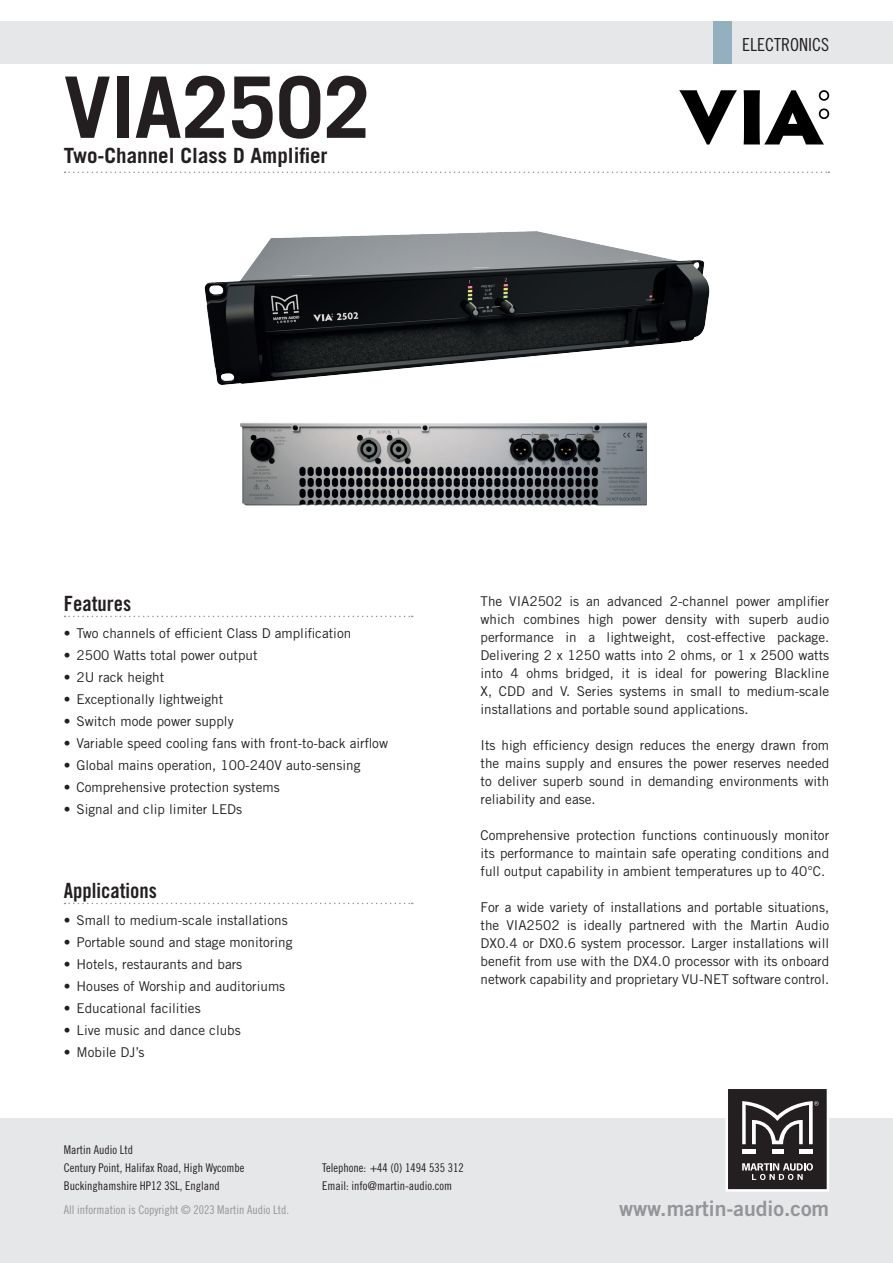
<style>
.page{position:relative;width:893px;height:1263px;background:#fff}
.page>*{position:absolute;margin:0;border:0;box-sizing:border-box;transform-origin:0 0}
.t1{font:700 84.9px "Trade Gothic";color:#231f20}
.t2{font:21.15px "Trade Gothic Bold Two";color:#939598}
.t3{font:700 21px "Trade Gothic";color:#231f20}
.t4{font:21px "Trade Gothic Bold Cond Twenty";color:#231f20}
.t5{font:18px "Trade Gothic Cond Eighteen";color:#231f20}
.t6{font:13.5px/18px "Trade Gothic";color:#231f20;text-align:justify}
.t7{font:12px/18px "Trade Gothic Cond Eighteen";color:#231f20}
.t8{font:12px "Trade Gothic Cond Eighteen";color:#939598}
</style>
<div class="page">
<div style="left:0;top:21px;width:893px;height:43px;background:#e6e7e9"></div>
<div style="left:0;top:1118px;width:893px;height:145px;background:#e6e7e9"></div>
<svg style="left:725px;top:1089px;width:104px;height:103px;background:#555253"></svg>
<svg style="left:65px;top:172px;width:764px;height:1px"></svg>
<svg style="left:65px;top:616px;width:348px;height:1px"></svg>
<svg style="left:65px;top:903px;width:348px;height:1px"></svg>
<div style="left:713px;top:21px;width:18px;height:43px;background:#94afbd"></div>
<svg style="left:679px;top:90px;width:58px;height:55px"></svg>
<svg style="left:744px;top:90px;width:85px;height:54px"></svg>
<img style="left:240px;top:422px;width:406px;height:84px">
<img style="left:204px;top:231px;width:506px;height:154px">
<h1 class="t1" style="left:64px;top:55px;width:308px">VIA2502</h1>
<h3 class="t3" style="left:64px;top:143px;width:265px">Two-Channel Class D Amplifier</h3>
<h3 class="t5" style="left:742px;top:34px;width:88px">ELECTRONICS</h3>
<h3 class="t4" style="left:64px;top:591px;width:69px">Features</h3>
<p class="t6" style="left:64px;top:624px;width:289px">• Two channels of efficient Class D amplification</p>
<p class="t6" style="left:64px;top:646px;width:195px">• 2500 Watts total power output</p>
<p class="t6" style="left:64px;top:668px;width:102px">• 2U rack height</p>
<p class="t6" style="left:64px;top:690px;width:161px">• Exceptionally lightweight</p>
<p class="t6" style="left:64px;top:712px;width:171px">• Switch mode power supply</p>
<p class="t6" style="left:64px;top:734px;width:326px">• Variable speed cooling fans with front-to-back airflow</p>
<p class="t6" style="left:64px;top:756px;width:298px">• Global mains operation, 100-240V auto-sensing</p>
<p class="t6" style="left:64px;top:778px;width:217px">• Comprehensive protection systems</p>
<p class="t6" style="left:64px;top:800px;width:180px">• Signal and clip limiter LEDs</p>
<h3 class="t4" style="left:64px;top:878px;width:95px">Applications</h3>
<p class="t6" style="left:64px;top:911px;width:225px">• Small to medium-scale installations</p>
<p class="t6" style="left:64px;top:933px;width:230px">• Portable sound and stage monitoring</p>
<p class="t6" style="left:64px;top:955px;width:180px">• Hotels, restaurants and bars</p>
<p class="t6" style="left:64px;top:977px;width:223px">• Houses of Worship and auditoriums</p>
<p class="t6" style="left:64px;top:999px;width:138px">• Educational facilities</p>
<p class="t6" style="left:64px;top:1021px;width:179px">• Live music and dance clubs</p>
<p class="t6" style="left:64px;top:1043px;width:82px">• Mobile DJ’s</p>
<p class="t6" style="left:480px;top:592px;width:350px">The VIA2502 is an advanced 2-channel power amplifier which combines high power density with superb audio performance in a lightweight, cost-effective package.<br>Delivering 2 x 1250 watts into 2 ohms, or 1 x 2500 watts into 4 ohms bridged, it is ideal for powering Blackline X, CDD and V. Series systems in small to medium-scale installations and portable sound applications.</p>
<p class="t6" style="left:480px;top:736px;width:350px">Its high efficiency design reduces the energy drawn from the mains supply and ensures the power reserves needed to deliver superb sound in demanding environments with reliability and ease.</p>
<p class="t6" style="left:480px;top:826px;width:350px">Comprehensive protection functions continuously monitor its performance to maintain safe operating conditions and full output capability in ambient temperatures up to 40°C.</p>
<p class="t6" style="left:480px;top:898px;width:350px">For a wide variety of installations and portable situations, the VIA2502 is ideally partnered with the Martin Audio DX0.4 or DX0.6 system processor. Larger installations will benefit from use with the DX4.0 processor with its onboard network capability and proprietary VU-NET software control.</p>
<p class="t7" style="left:64px;top:1140px;width:182px">Martin Audio Ltd<br>Century Point, Halifax Road, High Wycombe<br>Buckinghamshire HP12 3SL, England</p>
<p class="t8" style="left:64px;top:1202px;width:227px">All information is Copyright © 2023 Martin Audio Ltd.</p>
<p class="t7" style="left:322px;top:1158px;width:143px">Telephone: +44 (0) 1494 535 312<br>Email: info@martin-audio.com</p>
<h2 class="t2" style="left:619px;top:1196px;width:212px">www.martin-audio.com</h2>
</div>
